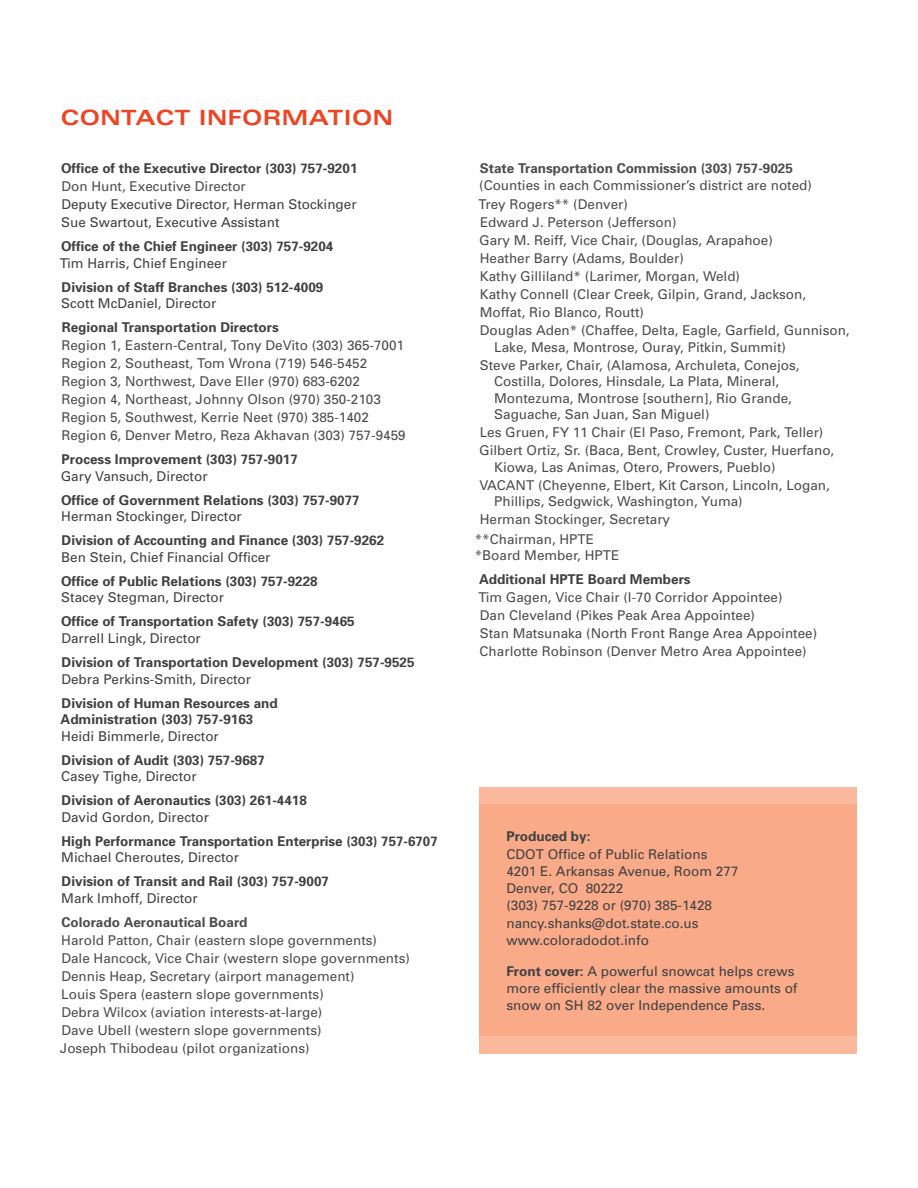
<style>
.page{position:relative;width:918px;height:1188px;background:#fff}
.page>*{position:absolute;margin:0;border:0;box-sizing:border-box;transform-origin:0 0}
.t1{font:700 expanded 21px "Univers";letter-spacing:.02em;color:#ef4423}
.t2{font:13.5px/18px "Univers";color:#4d4d4f}
.t3{font:700 13.5px/16.5px "Univers";color:#414042}
.t4{font:13.5px/17.2px "Univers";color:#414042}
.t5{font:700 13.5px "Univers";color:#4d4d4f}
.s1{font-weight:700}
</style>
<div class="page">
<div style="left:479px;top:787px;width:378px;height:267px;background:#f9ab89"></div>
<div style="left:479px;top:787px;width:378px;height:17px;background:#fab99c"></div>
<div style="left:479px;top:1036px;width:378px;height:18px;background:#fab99c"></div>
<h1 class="t1" style="left:61px;top:105px;width:334px">CONTACT INFORMATION</h1>
<p class="t3" style="left:61px;top:160px;width:298px">Office of the Executive Director (303) 757-9201</p>
<p class="t2" style="left:61px;top:177px;width:186px">Don Hunt, Executive Director</p>
<p class="t4" style="left:61px;top:195px;width:297px;line-height:18px">Deputy Executive Director, Herman Stockinger<br>Sue Swartout, Executive Assistant</p>
<p class="t3" style="left:61px;top:238px;width:274px">Office of the Chief Engineer (303) 757-9204</p>
<p class="t4" style="left:60px;top:254px;width:169px">Tim Harris, Chief Engineer</p>
<p class="t3" style="left:62px;top:278px;width:263px">Division of Staff Branches (303) 512-4009</p>
<p class="t4" style="left:61px;top:295px;width:157px">Scott McDaniel, Director</p>
<p class="t3" style="left:62px;top:319px;width:219px">Regional Transportation Directors</p>
<p class="t2" style="left:61px;top:336px;width:346px">Region 1, Eastern-Central, Tony DeVito (303) 365-7001<br>Region 2, Southeast, Tom Wrona (719) 546-5452<br>Region 3, Northwest, Dave Eller (970) 683-6202<br>Region 4, Northeast, Johnny Olson (970) 350-2103<br>Region 5, Southwest, Kerrie Neet (970) 385-1402<br>Region 6, Denver Metro, Reza Akhavan (303) 757-9459</p>
<p class="t3" style="left:62px;top:451px;width:238px">Process Improvement (303) 757-9017</p>
<p class="t4" style="left:61px;top:467px;width:148px">Gary Vansuch, Director</p>
<p class="t3" style="left:61px;top:491px;width:300px">Office of Government Relations (303) 757-9077</p>
<p class="t4" style="left:61px;top:508px;width:182px">Herman Stockinger, Director</p>
<p class="t3" style="left:62px;top:532px;width:324px">Division of Accounting and Finance (303) 757-9262</p>
<p class="t4" style="left:61px;top:548px;width:211px">Ben Stein, Chief Financial Officer</p>
<p class="t3" style="left:61px;top:572px;width:258px">Office of Public Relations (303) 757-9228</p>
<p class="t4" style="left:61px;top:589px;width:164px">Stacey Stegman, Director</p>
<p class="t3" style="left:61px;top:613px;width:295px">Office of Transportation Safety (303) 757-9465</p>
<p class="t4" style="left:61px;top:629px;width:141px">Darrell Lingk, Director</p>
<p class="t3" style="left:62px;top:654px;width:354px">Division of Transportation Development (303) 757-9525</p>
<p class="t4" style="left:61px;top:670px;width:191px">Debra Perkins-Smith, Director</p>
<p class="t3" style="left:61px;top:694px;width:219px">Division of Human Resources and<br>Administration (303) 757-9163</p>
<p class="t4" style="left:61px;top:727px;width:159px">Heidi Bimmerle, Director</p>
<p class="t3" style="left:62px;top:751px;width:205px">Division of Audit (303) 757-9687</p>
<p class="t4" style="left:61px;top:767px;width:137px">Casey Tighe, Director</p>
<p class="t3" style="left:62px;top:792px;width:247px">Division of Aeronautics (303) 261-4418</p>
<p class="t4" style="left:61px;top:808px;width:149px">David Gordon, Director</p>
<p class="t3" style="left:62px;top:832px;width:378px">High Performance Transportation Enterprise (303) 757-6707</p>
<p class="t4" style="left:61px;top:849px;width:179px">Michael Cheroutes, Director</p>
<p class="t3" style="left:62px;top:873px;width:269px">Division of Transit and Rail (303) 757-9007</p>
<p class="t4" style="left:61px;top:889px;width:138px">Mark Imhoff, Director</p>
<p class="t5" style="left:61px;top:913px;width:188px">Colorado Aeronautical Board</p>
<p class="t2" style="left:60px;top:931px;width:352px">Harold Patton, Chair (eastern slope governments)<br>Dale Hancock, Vice Chair (western slope governments)<br>Dennis Heap, Secretary (airport management)<br>Louis Spera (eastern slope governments)<br>Debra Wilcox (aviation interests-at-large)<br>Dave Ubell (western slope governments)<br>Joseph Thibodeau (pilot organizations)</p>
<p class="t5" style="left:480px;top:160px;width:315px">State Transportation Commission (303) 757-9025</p>
<p class="t2" style="left:478px;top:175px;width:335px;line-height:19.5px">(Counties in each Commissioner’s district are noted)<br>Trey Rogers** (Denver)</p>
<p class="t2" style="left:479px;top:213px;width:372px">Edward J. Peterson (Jefferson)<br>Gary M. Reiff, Vice Chair, (Douglas, Arapahoe)<br>Heather Barry (Adams, Boulder)<br>Kathy Gilliland* (Larimer, Morgan, Weld)<br>Kathy Connell (Clear Creek, Gilpin, Grand, Jackson, Moffat, Rio Blanco, Routt)<br>Douglas Aden* (Chaffee, Delta, Eagle, Garfield, Gunnison,</p>
<p class="t2" style="left:480px;top:338px;width:321px;text-align:center">Lake, Mesa, Montrose, Ouray, Pitkin, Summit)<br>Steve Parker, Chair, (Alamosa, Archuleta, Conejos,</p>
<p class="t2" style="left:494px;top:373px;width:299px;line-height:16.5px">Costilla, Dolores, Hinsdale, La Plata, Mineral,<br>Montezuma, Montrose [southern], Rio Grande,<br>Saguache, San Juan, San Miguel)</p>
<p class="t2" style="left:479px;top:423px;width:357px">Les Gruen, FY 11 Chair (El Paso, Fremont, Park, Teller)<br>Gilbert Ortiz, Sr. (Baca, Bent, Crowley, Custer, Huerfano,</p>
<p class="t2" style="left:479px;top:458px;width:352px;text-indent:15px">Kiowa, Las Animas, Otero, Prowers, Pueblo)<br>VACANT (Cheyenne, Elbert, Kit Carson, Lincoln, Logan,</p>
<p class="t2" style="left:480px;top:492px;width:264px;text-indent:14px">Phillips, Sedgwick, Washington, Yuma)<br>Herman Stockinger, Secretary</p>
<p class="t2" style="left:475px;top:530px;width:146px;line-height:16.5px">**Chairman, HPTE *Board Member, HPTE</p>
<p class="t3" style="left:479px;top:571px;width:213px">Additional HPTE Board Members</p>
<p class="t2" style="left:478px;top:588px;width:340px">Tim Gagen, Vice Chair (I-70 Corridor Appointee)<br>Dan Cleveland (Pikes Peak Area Appointee)<br>Stan Matsunaka (North Front Range Area Appointee)<br>Charlotte Robinson (Denver Metro Area Appointee)</p>
<p class="t3" style="left:506px;top:828px;width:86px">Produced by:</p>
<p class="t4" style="left:506px;top:845px;width:234px">CDOT Office of Public Relations<br>4201 E. Arkansas Avenue, Room 277<br>Denver, CO 80222<br>(303) 757-9228 or (970) 385-1428 nancy.shanks@dot.state.co.us www.coloradodot.info</p>
<p class="t4" style="left:506px;top:962px;width:293px"><span class="s1">Front cover:</span> A powerful snowcat helps crews more efficiently clear the massive amounts of snow on SH 82 over Independence Pass.</p>
</div>
